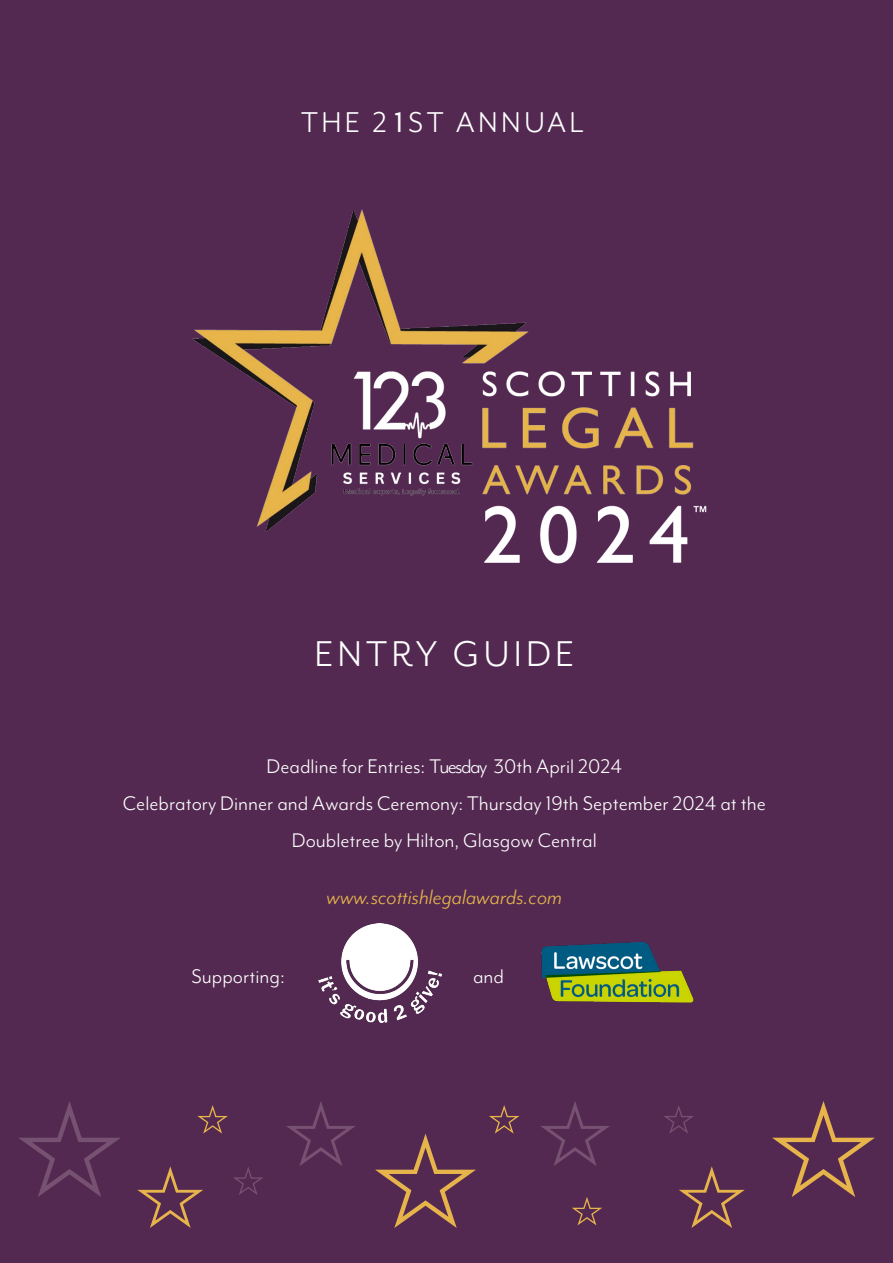
<style>
.page{position:relative;width:893px;height:1263px;background:#532951}
.page>*{position:absolute;margin:0;border:0;box-sizing:border-box;transform-origin:0 0}
.t1{font:41.25px "Mr Eaves San OT";letter-spacing:.1em;color:#fff}
.t2{font:33px "Mr Eaves San OT";letter-spacing:.1em;color:#fff}
.t3{font:italic 24px "Mr Eaves Mod OT";color:#e6b44b}
.t4{font:22.65px/37.2px "Mr Eaves Mod OT";color:#fff;text-align:center}
.s1{font-size:45px}
</style>
<div class="page">
<img style="left:541px;top:941px;width:153px;height:62px">
<img style="left:319px;top:924px;width:123px;height:99px">
<svg style="left:772px;top:1101px;width:103px;height:96px"></svg>
<svg style="left:19px;top:1101px;width:101px;height:96px"></svg>
<svg style="left:541px;top:1102px;width:69px;height:64px"></svg>
<svg style="left:286px;top:1102px;width:69px;height:64px"></svg>
<svg style="left:679px;top:1166px;width:66px;height:62px"></svg>
<svg style="left:197px;top:1105px;width:31px;height:28px"></svg>
<svg style="left:233px;top:1167px;width:30px;height:28px"></svg>
<svg style="left:664px;top:1105px;width:30px;height:28px"></svg>
<svg style="left:572px;top:1197px;width:30px;height:28px"></svg>
<svg style="left:489px;top:1105px;width:30px;height:28px"></svg>
<svg style="left:137px;top:1166px;width:66px;height:62px"></svg>
<svg style="left:375px;top:1134px;width:101px;height:94px"></svg>
<img style="left:192px;top:209px;width:515px;height:355px">
<h2 class="t2" style="left:301px;top:104px;width:284px">THE 2<span class="s1">1</span>ST ANNUAL</h2>
<h1 class="t1" style="left:314px;top:631px;width:261px">ENTRY GUIDE</h1>
<p class="t4" style="left:123px;top:747px;width:644px">Deadline for Entries: Tuesday 30th April 2024<br>Celebratory Dinner and Awards Ceremony: Thursday 19th September 2024 at the<br>Doubletree by Hilton, Glasgow Central</p>
<p class="t3" style="left:327px;top:883px;width:237px">www.scottishlegalawards.com</p>
<p class="t4" style="left:191px;top:957px;width:95px">Supporting:</p>
<p class="t4" style="left:473px;top:957px;width:33px">and</p>
</div>
